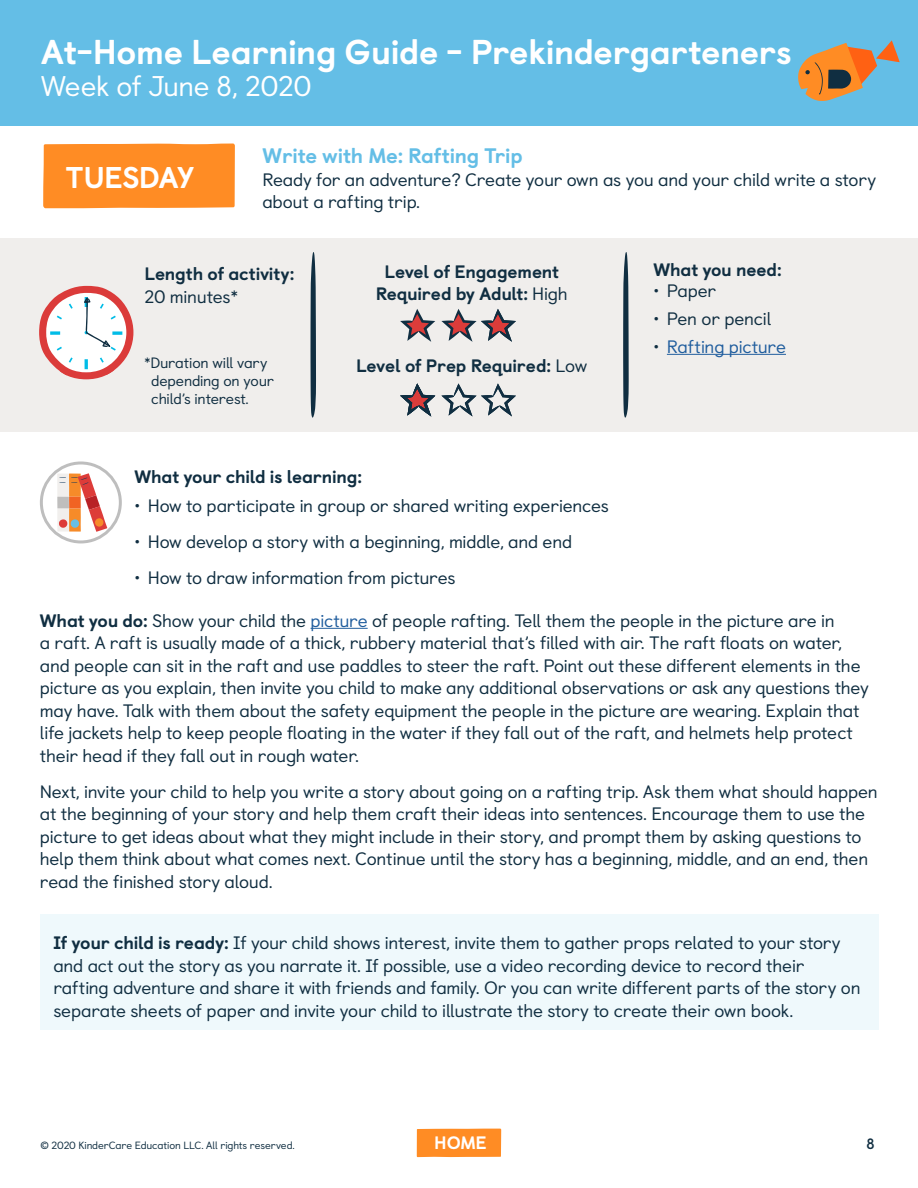
<style>
.page{position:relative;width:918px;height:1188px;background:#fff}
.page>*{position:absolute;margin:0;border:0;box-sizing:border-box;transform-origin:0 0}
.t1{font:800 34.5px "Castledown";letter-spacing:-.01em;color:#fff}
.t2{font:800 30px "Castledown";letter-spacing:-.025em;color:#fff}
.t3{font:28.5px "Castledown";letter-spacing:-.015em;color:#fff}
.t4{font:800 21px "Castledown";letter-spacing:-.005em;color:#64bee6}
.t5{font:18px/22.5px "Castledown";letter-spacing:-.01em;color:#102e41}
.t6{font:800 18px/22.5px "Castledown";letter-spacing:-.015em;color:#102e41;text-align:center}
.t7{font:18px "Castledown";letter-spacing:-.01em;color:#215e9e}
.t8{font:800 18px "Castledown";color:#fff}
.t9{font:15px/18px "Castledown";letter-spacing:-.015em;color:#102e41}
.t10{font:700 15px "Castledown";color:#102e41}
.t11{font:10.5px "Castledown";letter-spacing:-.01em;color:#102e41}
.s1{font-weight:400}
.s2{color:#102e41}
.s3{font-weight:800}
.s4{color:#215e9e}
</style>
<div class="page">
<div style="left:417px;top:1129px;width:84px;height:28px;background:#ff8c24"></div>
<div style="left:0;top:0;width:918px;height:125px;background:#64bee6"></div>
<svg style="left:798px;top:40px;width:102px;height:61px"></svg>
<div style="left:43px;top:144px;width:192px;height:64px;background:#ff8c24"></div>
<hr style="left:311px;top:628px;width:57px;height:1px;background:#215e9e">
<div style="left:40px;top:915px;width:838px;height:115px;background:#eff9fc"></div>
<svg style="left:41px;top:463px;width:79px;height:79px"></svg>
<svg style="left:57px;top:473px;width:50px;height:59px"></svg>
<div style="left:40px;top:461px;width:82px;height:82px;border:3px solid #bebebe;border-radius:50%"></div>
<div style="left:0;top:238px;width:918px;height:194px;background:#f0eeec"></div>
<hr style="left:667px;top:354px;width:119px;height:1px;background:#215e9e">
<svg style="left:310px;top:252px;width:6px;height:166px"></svg>
<svg style="left:623px;top:252px;width:6px;height:166px"></svg>
<svg style="left:400px;top:309px;width:35px;height:33px"></svg>
<svg style="left:400px;top:383px;width:35px;height:33px"></svg>
<svg style="left:441px;top:309px;width:75px;height:33px"></svg>
<svg style="left:441px;top:383px;width:75px;height:33px"></svg>
<svg style="left:39px;top:286px;width:94px;height:93px"></svg>
<h1 class="t1" style="left:41px;top:24px;width:752px">At-Home Learning Guide - Prekindergarteners</h1>
<h3 class="t3" style="left:41px;top:63px;width:272px">Week of June 8, 2020</h3>
<h2 class="t2" style="left:66px;top:153px;width:130px">TUESDAY</h2>
<p class="t4" style="left:262px;top:139px;width:262px">Write with Me: Rafting Trip</p>
<p class="t5" style="left:262px;top:167px;width:615px">Ready for an adventure? Create your own as you and your child write a story about a rafting trip.</p>
<p class="t6" style="left:144px;top:261px;width:152px">Length of activity:</p>
<p class="t5" style="left:144px;top:284px;width:95px">20 minutes*</p>
<p class="t9" style="left:151px;top:352px;width:124px;text-indent:-7px">*Duration will vary depending on your child’s interest.</p>
<p class="t6" style="left:376px;top:259px;width:194px">Level of Engagement<br>Required by Adult: <span class="s1">High</span></p>
<p class="t6" style="left:356px;top:353px;width:233px">Level of Prep Required: <span class="s1">Low</span></p>
<p class="t6" style="left:653px;top:257px;width:130px">What you need:</p>
<p class="t5" style="left:653px;top:278px;width:64px">• Paper</p>
<p class="t5" style="left:653px;top:306px;width:120px">• Pen or pencil</p>
<p class="t7" style="left:653px;top:332px;width:134px"><span class="s2">•</span> Rafting picture</p>
<p class="t6" style="left:134px;top:463px;width:229px">What your child is learning:</p>
<p class="t5" style="left:134px;top:493px;width:476px">• How to participate in group or shared writing experiences</p>
<p class="t5" style="left:134px;top:529px;width:439px">• How develop a story with a beginning, middle, and end</p>
<p class="t5" style="left:134px;top:565px;width:323px">• How to draw information from pictures</p>
<p class="t5" style="left:40px;top:607px;width:831px"><span class="s3">What you do:</span> Show your child the <span class="s4">picture</span> of people rafting. Tell them the people in the picture are in<br>a raft. A raft is usually made of a thick, rubbery material that’s filled with air. The raft floats on water, and people can sit in the raft and use paddles to steer the raft. Point out these different elements in the picture as you explain, then invite you child to make any additional observations or ask any questions they may have. Talk with them about the safety equipment the people in the picture are wearing. Explain that life jackets help to keep people floating in the water if they fall out of the raft, and helmets help protect their head if they fall out in rough water.</p>
<p class="t5" style="left:40px;top:778px;width:840px">Next, invite your child to help you write a story about going on a rafting trip. Ask them what should happen at the beginning of your story and help them craft their ideas into sentences. Encourage them to use the picture to get ideas about what they might include in their story, and prompt them by asking questions to help them think about what comes next. Continue until the story has a beginning, middle, and an end, then read the finished story aloud.</p>
<p class="t5" style="left:53px;top:930px;width:809px"><span class="s3">If your child is ready:</span> If your child shows interest, invite them to gather props related to your story and act out the story as you narrate it. If possible, use a video recording device to record their rafting adventure and share it with friends and family. Or you can write different parts of the story on separate sheets of paper and invite your child to illustrate the story to create their own book.</p>
<p class="t11" style="left:40px;top:1137px;width:256px">© 2020 KinderCare Education LLC. All rights reserved.</p>
<p class="t8" style="left:434px;top:1128px;width:54px">HOME</p>
<p class="t10" style="left:866px;top:1132px;width:10px">8</p>
</div>
